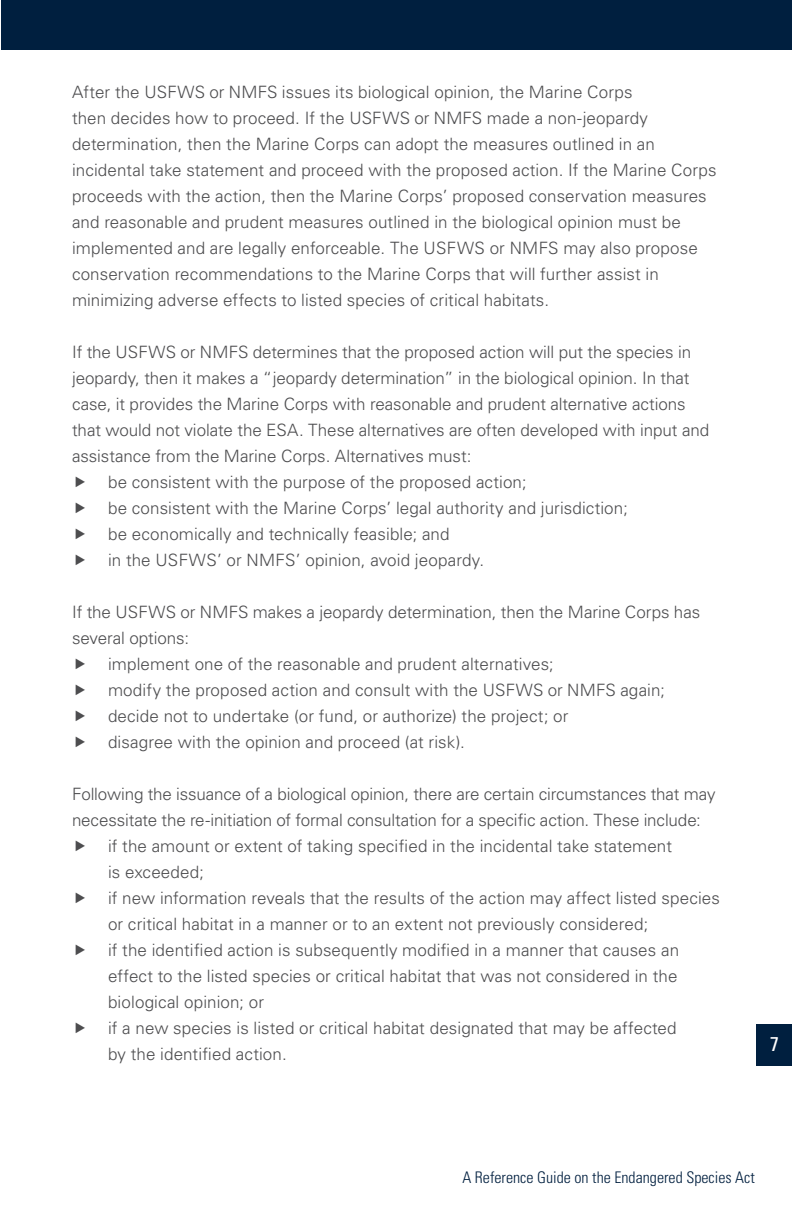
<style>
.page{position:relative;width:792px;height:1224px;background:#fff}
.page>*{position:absolute;margin:0;border:0;box-sizing:border-box;transform-origin:0 0}
.t1{font:condensed 20px "Univers LT Std";color:#fff}
.t2{font:300 17px/26px "Univers LT Std";letter-spacing:.005em;color:#4d4d4f}
.t3{font:300 condensed 16px "Univers LT Std";color:#001f3f}
</style>
<div class="page">
<div style="left:1px;top:0;width:791px;height:50px;background:#001f3f"></div>
<div style="left:757px;top:1025px;width:35px;height:41px;background:#001f3f"></div>
<p class="t2" style="left:72px;top:79px;width:646px">After the USFWS or NMFS issues its biological opinion, the Marine Corps<br>then decides how to proceed. If the USFWS or NMFS made a non-jeopardy determination, then the Marine Corps can adopt the measures outlined in an incidental take statement and proceed with the proposed action. If the Marine Corps proceeds with the action, then the Marine Corps’ proposed conservation measures and reasonable and prudent measures outlined in the biological opinion must be implemented and are legally enforceable. The USFWS or NMFS may also propose conservation recommendations to the Marine Corps that will further assist in minimizing adverse effects to listed species of critical habitats.</p>
<p class="t2" style="left:72px;top:339px;width:621px">If the USFWS or NMFS determines that the proposed action will put the species in</p>
<p class="t2" style="left:72px;top:365px;width:619px">jeopardy, then it makes a “jeopardy determination” in the biological opinion. In that</p>
<p class="t2" style="left:72px;top:391px;width:615px">case, it provides the Marine Corps with reasonable and prudent alternative actions</p>
<p class="t2" style="left:72px;top:417px;width:639px">that would not violate the ESA. These alternatives are often developed with input and</p>
<p class="t2" style="left:72px;top:443px;width:401px">assistance from the Marine Corps. Alternatives must:</p>
<p class="t2" style="left:108px;top:469px;width:420px">be consistent with the purpose of the proposed action;</p>
<p class="t2" style="left:108px;top:495px;width:521px">be consistent with the Marine Corps’ legal authority and jurisdiction;</p>
<p class="t2" style="left:108px;top:521px;width:343px">be economically and technically feasible; and</p>
<p class="t2" style="left:108px;top:547px;width:378px">in the USFWS’ or NMFS’ opinion, avoid jeopardy.</p>
<p class="t2" style="left:72px;top:599px;width:630px">If the USFWS or NMFS makes a jeopardy determination, then the Marine Corps has</p>
<p class="t2" style="left:72px;top:625px;width:119px">several options:</p>
<p class="t2" style="left:108px;top:651px;width:447px">implement one of the reasonable and prudent alternatives;</p>
<p class="t2" style="left:108px;top:677px;width:558px">modify the proposed action and consult with the USFWS or NMFS again;</p>
<p class="t2" style="left:108px;top:703px;width:462px">decide not to undertake (or fund, or authorize) the project; or</p>
<p class="t2" style="left:108px;top:729px;width:358px">disagree with the opinion and proceed (at risk).</p>
<p class="t2" style="left:72px;top:781px;width:645px">Following the issuance of a biological opinion, there are certain circumstances that may</p>
<p class="t2" style="left:72px;top:807px;width:631px">necessitate the re-initiation of formal consultation for a specific action. These include:</p>
<p class="t2" style="left:108px;top:833px;width:566px">if the amount or extent of taking specified in the incidental take statement</p>
<p class="t2" style="left:108px;top:859px;width:97px">is exceeded;</p>
<p class="t2" style="left:108px;top:885px;width:613px">if new information reveals that the results of the action may affect listed species</p>
<p class="t2" style="left:108px;top:911px;width:542px">or critical habitat in a manner or to an extent not previously considered;</p>
<p class="t2" style="left:108px;top:937px;width:573px">if the identified action is subsequently modified in a manner that causes an</p>
<p class="t2" style="left:108px;top:963px;width:571px">effect to the listed species or critical habitat that was not considered in the</p>
<p class="t2" style="left:108px;top:989px;width:158px">biological opinion; or</p>
<p class="t2" style="left:108px;top:1015px;width:570px">if a new species is listed or critical habitat designated that may be affected</p>
<p class="t2" style="left:108px;top:1041px;width:180px">by the identified action.</p>
<p class="t1" style="left:770px;top:1031px;width:10px">7</p>
<p class="t3" style="left:463px;top:1168px;width:294px">A Reference Guide on the Endangered Species Act</p>
</div>
